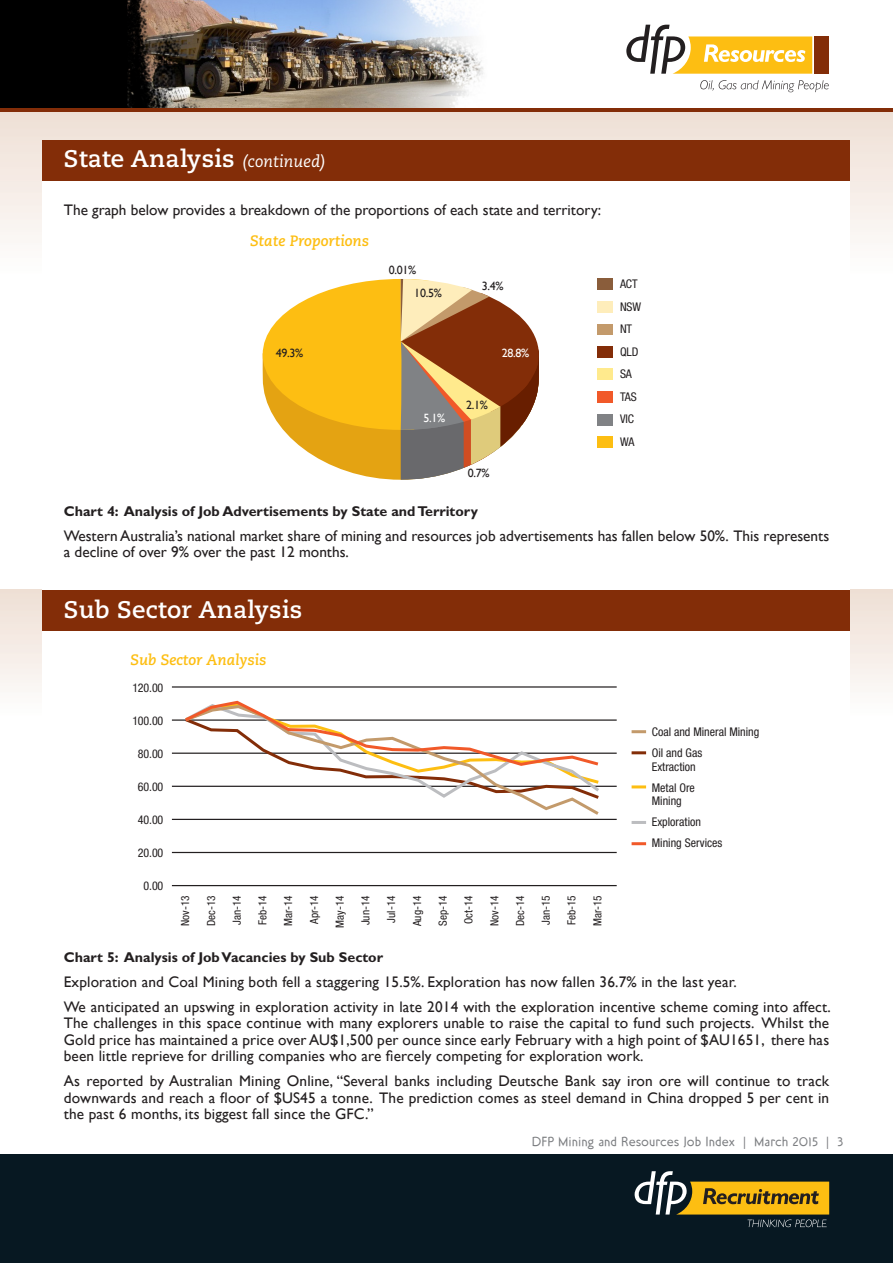
<style>
.page{position:relative;width:893px;height:1263px;background:#fff}
.page>*{position:absolute;margin:0;border:0;box-sizing:border-box;transform-origin:0 0}
.Article_heading{font:700 24px "Caecilia LT Std";letter-spacing:.01em;color:#fff}
.Body_text{font:15.3px/16.5px "Gill Sans";color:#231f20;text-align:justify}
.t1{font:italic 700 15px "Caecilia LT Std";color:#fdbe12}
.Body_text-2{font:700 14.25px "Gill Sans";color:#231f20}
.Graph_name_title{font:700 14.25px "Gill Sans";color:#231f20}
.t2{font:13.5px "Gottomat";color:#7c7e81}
.t3{font:condensed 12px/22.5px "Helvetica Neue LT Std";color:#231f20}
.t4{font:12px/22.5px "Gill Sans";color:#231f20}
.t5{font:12px "Gill Sans";color:#fff}
.t6{font:condensed 11.25px "Helvetica Neue LT Std";color:#231f20}
.s1{font-weight:400;font-style:italic;font-size:16.5px}
</style>
<div class="page">
<div style="left:0;top:1154px;width:893px;height:109px;background:#071822"></div>
<svg style="left:635px;top:1171px;width:194px;height:56px"></svg>
<div style="left:0;top:110px;width:893px;height:344px;background:linear-gradient(to bottom,#f1e5dd,#fff)"></div>
<div style="left:43px;top:141px;width:807px;height:315px;background:#fff"></div>
<div style="left:43px;top:140px;width:807px;height:41px;background:#832d08"></div>
<div style="left:0;top:590px;width:893px;height:263px;background:linear-gradient(to bottom,#f1e5dc,#fff)"></div>
<div style="left:43px;top:580px;width:807px;height:315px;background:#fff"></div>
<div style="left:43px;top:590px;width:807px;height:40px;background:#832d08"></div>
<svg style="left:0;top:107px;width:893px;height:5px;fill:#832d08"></svg>
<img style="left:0;top:0;width:816px;height:107px">
<div style="left:814px;top:36px;width:15px;height:38px;background:#832d08"></div>
<svg style="left:700px;top:80px;width:129px;height:12px"></svg>
<svg style="left:626px;top:25px;width:186px;height:49px"></svg>
<div style="left:597px;top:279px;width:15px;height:11px;background:#8a5d3b"></div>
<div style="left:597px;top:301px;width:15px;height:11px;background:#feedbb"></div>
<div style="left:597px;top:324px;width:15px;height:11px;background:#c39a6b"></div>
<div style="left:597px;top:346px;width:15px;height:11px;background:#832d08"></div>
<div style="left:597px;top:369px;width:15px;height:11px;background:#ffea8d"></div>
<div style="left:597px;top:391px;width:15px;height:11px;background:#f15929"></div>
<div style="left:597px;top:414px;width:15px;height:11px;background:#808285"></div>
<div style="left:597px;top:437px;width:15px;height:11px;background:#fdbe12"></div>
<svg style="left:263px;top:279px;width:276px;height:201px"></svg>
<hr style="left:172px;top:686px;width:445px;height:2px;background:#231f20">
<hr style="left:172px;top:719px;width:445px;height:2px;background:#231f20">
<hr style="left:172px;top:752px;width:445px;height:2px;background:#231f20">
<hr style="left:172px;top:786px;width:445px;height:1px;background:#231f20">
<hr style="left:172px;top:819px;width:445px;height:1px;background:#231f20">
<hr style="left:172px;top:852px;width:445px;height:1px;background:#231f20">
<hr style="left:172px;top:885px;width:445px;height:1px;background:#231f20">
<hr style="left:632px;top:730px;width:14px;height:3px;background:#c39a6b">
<hr style="left:632px;top:751px;width:14px;height:3px;background:#832d08">
<hr style="left:632px;top:785px;width:14px;height:3px;background:#fdbe12">
<hr style="left:632px;top:821px;width:14px;height:3px;background:#bcbdc0">
<hr style="left:632px;top:842px;width:14px;height:3px;background:#f15929">
<svg style="left:529px;top:801px;width:70px;height:14px"></svg>
<svg style="left:182px;top:700px;width:420px;height:101px"></svg>
<p class="Article_heading" style="left:64px;top:145px;width:264px">State Analysis <span class="s1">(continued)</span></p>
<p class="Body_text" style="left:64px;top:202px;width:539px">The graph below provides a breakdown of the proportions of each state and territory:</p>
<p class="t1" style="left:250px;top:232px;width:120px">State Proportions</p>
<p class="t4" style="left:414px;top:259px;width:29px;text-indent:-26px">0.01%<br>10.5%</p>
<p class="t4" style="left:482px;top:275px;width:23px">3.4%</p>
<p class="t4" style="left:276px;top:342px;width:29px">49.3%</p>
<p class="t5" style="left:502px;top:346px;width:29px">28.8%</p>
<p class="t5" style="left:424px;top:411px;width:23px">5.1%</p>
<p class="t4" style="left:466px;top:394px;width:23px">2.1%</p>
<p class="t4" style="left:468px;top:462px;width:23px">0.7%</p>
<p class="t3" style="left:620px;top:273px;width:23px">ACT<br>NSW<br>NT<br>QLD<br>SA<br>TAS<br>VIC<br>WA</p>
<p class="Body_text-2" style="left:64px;top:503px;width:416px">Chart 4: Analysis of Job Advertisements by State and Territory</p>
<p class="Body_text" style="left:64px;top:528px;width:767px">Western Australia’s national market share of mining and resources job advertisements has fallen below 50%. This represents a decline of over 9% over the past 12 months.</p>
<p class="Article_heading" style="left:64px;top:596px;width:240px">Sub Sector Analysis</p>
<p class="t1" style="left:130px;top:651px;width:137px">Sub Sector Analysis</p>
<p class="t3" style="left:132px;top:676px;width:33px">120.00</p>
<p class="t3" style="left:132px;top:709px;width:33px">100.00</p>
<p class="t3" style="left:138px;top:742px;width:27px">80.00</p>
<p class="t3" style="left:138px;top:775px;width:27px">60.00</p>
<p class="t3" style="left:138px;top:808px;width:27px">40.00</p>
<p class="t3" style="left:138px;top:841px;width:27px">20.00</p>
<p class="t3" style="left:144px;top:874px;width:21px">0.00</p>
<p class="t6" style="left:179px;top:926px;width:32px;rotate:-90deg">Nov-13</p>
<p class="t6" style="left:205px;top:926px;width:32px;rotate:-90deg">Dec-13</p>
<p class="t6" style="left:230px;top:925px;width:31px;rotate:-90deg">Jan-14</p>
<p class="t6" style="left:256px;top:925px;width:31px;rotate:-90deg">Feb-14</p>
<p class="t6" style="left:282px;top:926px;width:32px;rotate:-90deg">Mar-14</p>
<p class="t6" style="left:308px;top:924px;width:30px;rotate:-90deg">Apr-14</p>
<p class="t6" style="left:333px;top:927px;width:34px;rotate:-90deg">May-14</p>
<p class="t6" style="left:359px;top:925px;width:31px;rotate:-90deg">Jun-14</p>
<p class="t6" style="left:591px;top:926px;width:32px;rotate:-90deg">Mar-15</p>
<p class="t6" style="left:385px;top:923px;width:29px;rotate:-90deg">Jul-14</p>
<p class="t6" style="left:411px;top:926px;width:32px;rotate:-90deg">Aug-14</p>
<p class="t6" style="left:436px;top:926px;width:32px;rotate:-90deg">Sep-14</p>
<p class="t6" style="left:462px;top:924px;width:30px;rotate:-90deg">Oct-14</p>
<p class="t6" style="left:488px;top:926px;width:32px;rotate:-90deg">Nov-14</p>
<p class="t6" style="left:514px;top:926px;width:32px;rotate:-90deg">Dec-14</p>
<p class="t6" style="left:539px;top:925px;width:31px;rotate:-90deg">Jan-15</p>
<p class="t6" style="left:565px;top:925px;width:31px;rotate:-90deg">Feb-15</p>
<p class="t3" style="left:652px;top:721px;width:109px;line-height:21px">Coal and Mineral Mining<br>Oil and Gas</p>
<p class="t3" style="left:652px;top:756px;width:45px;line-height:21px">Extraction<br>Metal Ore</p>
<p class="t3" style="left:652px;top:790px;width:72px;line-height:21px">Mining<br>Exploration<br>Mining Services</p>
<p class="Graph_name_title" style="left:64px;top:948px;width:321px">Chart 5: Analysis of Job Vacancies by Sub Sector</p>
<p class="Body_text" style="left:64px;top:973px;width:674px">Exploration and Coal Mining both fell a staggering 15.5%. Exploration has now fallen 36.7% in the last year.</p>
<p class="Body_text" style="left:64px;top:998px;width:768px">We anticipated an upswing in exploration activity in late 2014 with the exploration incentive scheme coming into affect.<br>The challenges in this space continue with many explorers unable to raise the capital to fund such projects. Whilst the Gold price has maintained a price over AU$1,500 per ounce since early February with a high point of $AU1651, there has been little reprieve for drilling companies who are fiercely competing for exploration work.</p>
<p class="Body_text" style="left:64px;top:1073px;width:767px">As reported by Australian Mining Online, “Several banks including Deutsche Bank say iron ore will continue to track downwards and reach a floor of $US45 a tonne. The prediction comes as steel demand in China dropped 5 per cent in the past 6 months, its biggest fall since the GFC.”</p>
<p class="t2" style="left:532px;top:1134px;width:313px">DFP Mining and Resources Job Index | March 2015 | 3</p>
</div>
